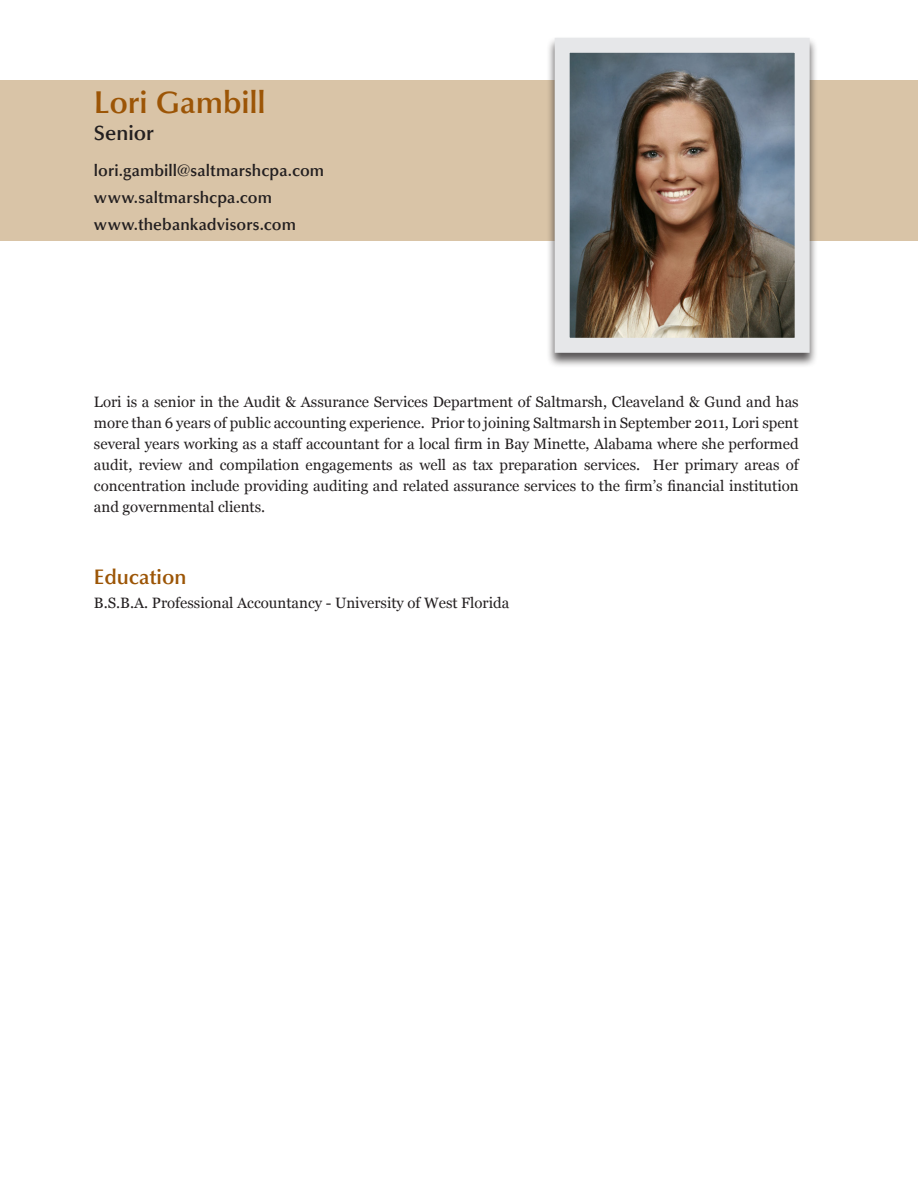
<style>
.page{position:relative;width:918px;height:1188px;background:#fff}
.page>*{position:absolute;margin:0;border:0;box-sizing:border-box;transform-origin:0 0}
.t1{font:600 31.5px "Optima";letter-spacing:-.005em;color:#9c5506}
.t2{font:600 21px "Optima";color:#9c5506}
.t3{font:600 21px "Optima";letter-spacing:-.005em;color:#231f20}
.t4{font:600 16.5px "Optima";letter-spacing:.005em;color:#231f20}
.t5{font:15px/21px "Georgia";color:#231f20;text-align:justify}
</style>
<div class="page">
<div style="left:0;top:80px;width:918px;height:161px;background:#d9c4a7"></div>
<div style="left:546px;top:36px;width:272px;height:332px;background:#231f20;opacity:.75"></div>
<img style="left:571px;top:54px;width:223px;height:283px">
<div style="left:555px;top:38px;width:255px;height:315px;border:15px solid #e6e7e9"></div>
<p class="t1" style="left:94px;top:84px;width:173px">Lori Gambill</p>
<p class="t3" style="left:94px;top:121px;width:62px">Senior</p>
<p class="t4" style="left:94px;top:161px;width:232px">lori.gambill@saltmarshcpa.com</p>
<p class="t4" style="left:94px;top:188px;width:180px">www.saltmarshcpa.com</p>
<p class="t4" style="left:94px;top:215px;width:204px">www.thebankadvisors.com</p>
<p class="t5" style="left:94px;top:392px;width:706px">Lori is a senior in the Audit &amp; Assurance Services Department of Saltmarsh, Cleaveland &amp; Gund and has more than 6 years of public accounting experience. Prior to joining Saltmarsh in September 2011, Lori spent several years working as a staff accountant for a local firm in Bay Minette, Alabama where she performed audit, review and compilation engagements as well as tax preparation services. Her primary areas of concentration include providing auditing and related assurance services to the firm’s financial institution and governmental clients.</p>
<p class="t2" style="left:94px;top:565px;width:94px">Education</p>
<p class="t5" style="left:94px;top:593px;width:417px">B.S.B.A. Professional Accountancy - University of West Florida</p>
</div>
